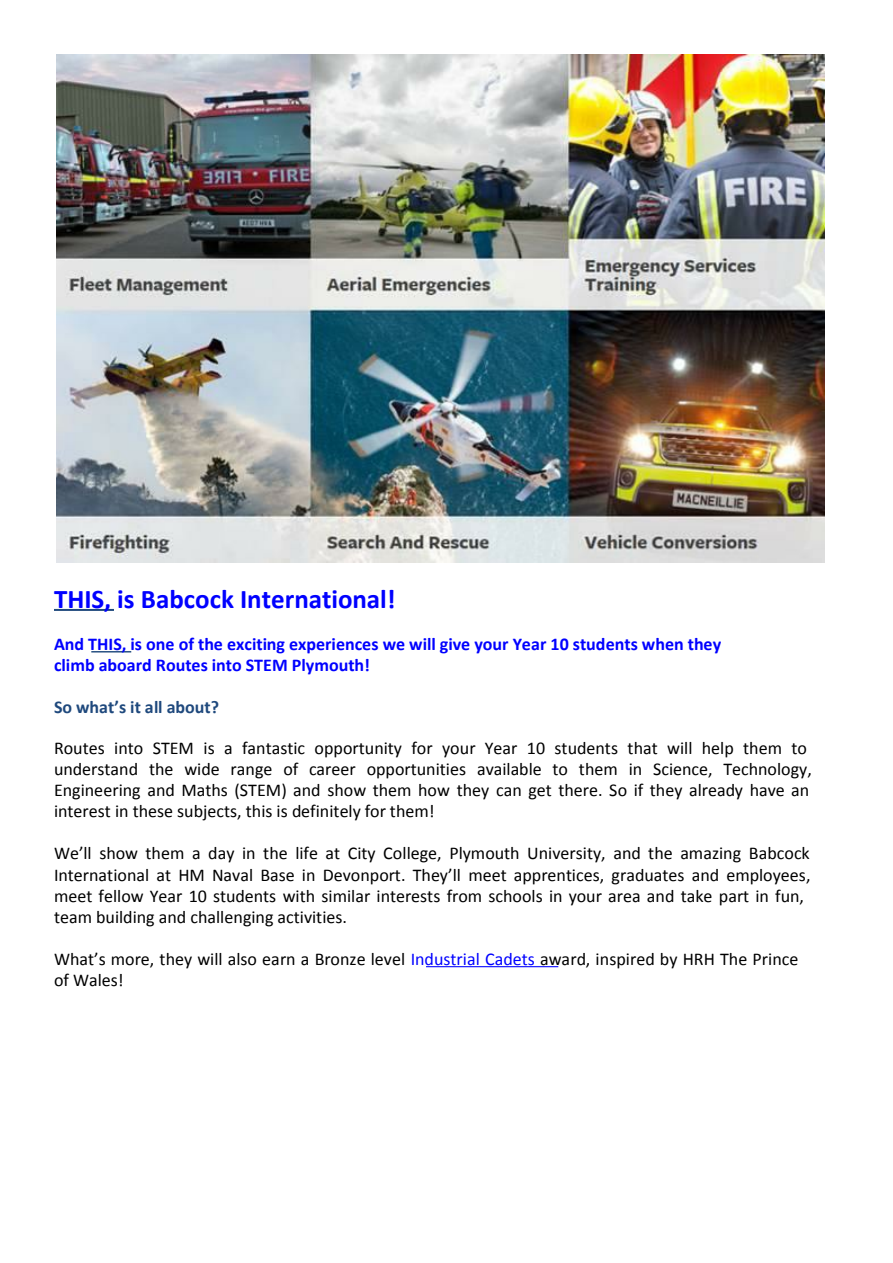
<style>
.page{position:relative;width:893px;height:1263px;background:#fff}
.page>*{position:absolute;margin:0;border:0;box-sizing:border-box;transform-origin:0 0}
.t1{font:700 27px "Calibri";color:#00f}
.t2{font:18px/21.1px "Calibri";color:#000}
.t3{font:700 18px/21px "Calibri";color:#00f}
.t4{font:700 18px "Calibri";color:#1f497d}
.s1{color:#00f}
</style>
<div class="page">
<hr style="left:54px;top:609px;width:60px;height:2px;background:#1f497d">
<hr style="left:91px;top:651px;width:40px;height:1px;background:#1f497d">
<hr style="left:426px;top:966px;width:132px;height:1px;background:#00f">
<img style="left:56px;top:54px;width:768px;height:508px">
<h1 class="t1" style="left:54px;top:587px;width:343px">THIS, is Babcock International!</h1>
<p class="t3" style="left:54px;top:635px;width:669px">And THIS, is one of the exciting experiences we will give your Year 10 students when they climb aboard Routes into STEM Plymouth!</p>
<p class="t4" style="left:54px;top:700px;width:167px">So what’s it all about?</p>
<p class="t2" style="left:54px;top:739px;width:759px">Routes into STEM is a fantastic opportunity for your Year 10 students that will help them to understand the wide range of career opportunities available to them in Science, Technology, Engineering and Maths (STEM) and show them how they can get there. So if they already have an interest in these subjects, this is definitely for them!</p>
<p class="t2" style="left:54px;top:844px;width:758px">We’ll show them a day in the life at City College, Plymouth University, and the amazing Babcock International at HM Naval Base in Devonport. They’ll meet apprentices, graduates and employees, meet fellow Year 10 students with similar interests from schools in your area and take part in fun, team building and challenging activities.</p>
<p class="t2" style="left:54px;top:950px;width:746px">What’s more, they will also earn a Bronze level <span class="s1">Industrial Cadets</span> award, inspired by HRH The Prince of Wales!</p>
</div>
